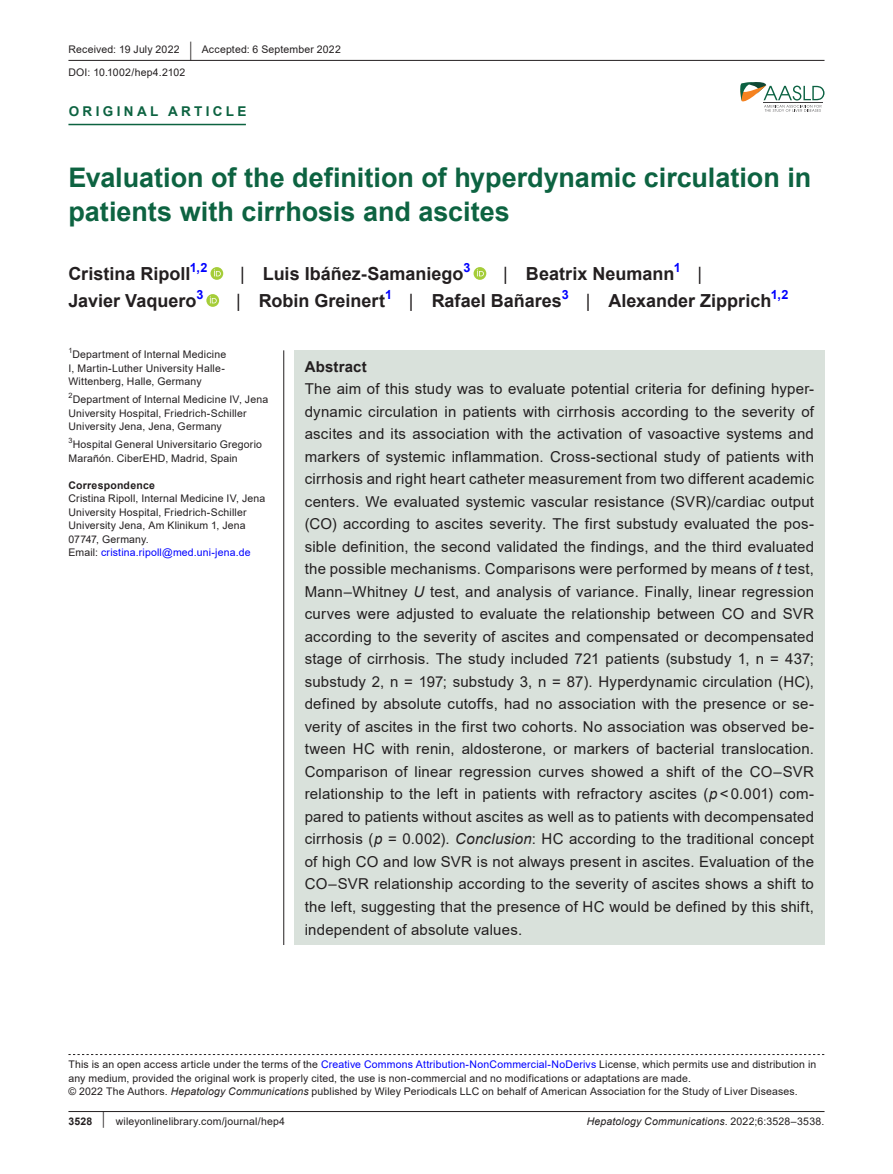
<style>
.page{position:relative;width:893px;height:1174px;background:#fff}
.page>*{position:absolute;margin:0;border:0;box-sizing:border-box;transform-origin:0 0}
.t1{font:700 27px/34.5px "Arial";color:#0d6341}
.t2{font:700 18px "Arial";color:#231f20}
.t3{font:18px "Arial";color:#231f20}
.t4{font:15px/22.5px "Arial";letter-spacing:.015em;color:#231f20;text-align:justify}
.t5{font:700 15px "Arial";letter-spacing:.01em;color:#231f20}
.t6{font:700 13.5px "Arial";letter-spacing:.25em;color:#0d6341}
.t7{font:700 12.6px "Arial";color:#00f}
.t8{font:10.5px/13.5px "Arial";letter-spacing:.015em;color:#231f20}
.t9{font:italic 10.5px "Arial";letter-spacing:.015em;color:#231f20}
.t10{font:700 10.5px "Arial";letter-spacing:.02em;color:#231f20}
.s1{font-size:19.5px}
.s2{font-weight:400}
.s3{color:#00f}
.s4{font-style:italic}
.s5{font-weight:700}
.s6{font-size:17.4px}
.s7{font-style:normal}
</style>
<div class="page">
<hr style="left:68px;top:1111px;width:756px;height:1px;background:#231f20">
<svg style="left:740px;top:82px;width:84px;height:30px"></svg>
<hr style="left:68px;top:60px;width:756px;height:1px;background:#231f20">
<hr style="left:68px;top:124px;width:178px;height:1px;background:#0d6341">
<svg style="left:210px;top:267px;width:13px;height:13px"></svg>
<svg style="left:214px;top:269px;width:7px;height:7px"></svg>
<svg style="left:474px;top:267px;width:12px;height:13px"></svg>
<svg style="left:477px;top:269px;width:7px;height:7px"></svg>
<svg style="left:206px;top:294px;width:13px;height:13px"></svg>
<svg style="left:210px;top:296px;width:7px;height:7px"></svg>
<svg style="left:68px;top:1054px;width:756px;height:1px"></svg>
<div style="left:294px;top:350px;width:530px;height:595px;background:#d9e1db"></div>
<hr style="left:283px;top:350px;width:1px;height:595px;background:#231f20">
<p class="t8" style="left:68px;top:38px;width:274px;line-height:22.5px">Received: 19 July 2022 <span class="s1">|</span> Accepted: 6 September 2022<br>DOI: 10.1002/hep4.2102</p>
<p class="t6" style="left:69px;top:102px;width:179px">ORIGINAL ARTICLE</p>
<h1 class="t1" style="left:68px;top:160px;width:744px">Evaluation of the definition of hyperdynamic circulation in patients with cirrhosis and ascites</h1>
<p class="t2" style="left:68px;top:261px;width:124px">Cristina Ripoll</p>
<p class="t7" style="left:190px;top:258px;width:19px">1,2</p>
<p class="t2" style="left:240px;top:261px;width:225px"><span class="s2">|</span> Luis Ibáñez-Samaniego</p>
<p class="t7" style="left:464px;top:258px;width:9px">3</p>
<p class="t2" style="left:503px;top:261px;width:173px"><span class="s2">|</span> Beatrix Neumann</p>
<p class="t7" style="left:674px;top:258px;width:9px">1</p>
<p class="t3" style="left:698px;top:261px;width:6px">|</p>
<p class="t2" style="left:68px;top:288px;width:129px">Javier Vaquero</p>
<p class="t7" style="left:196px;top:285px;width:9px">3</p>
<p class="t2" style="left:236px;top:288px;width:151px"><span class="s2">|</span> Robin Greinert</p>
<p class="t7" style="left:385px;top:285px;width:9px">1</p>
<p class="t2" style="left:409px;top:288px;width:154px"><span class="s2">|</span> Rafael Bañares</p>
<p class="t7" style="left:562px;top:285px;width:9px">3</p>
<p class="t2" style="left:586px;top:288px;width:187px"><span class="s2">|</span> Alexander Zipprich</p>
<p class="t7" style="left:771px;top:285px;width:19px">1,2</p>
<p class="t8" style="left:68px;top:347px;width:159px"><sup>1</sup>Department of Internal Medicine<br>I, Martin-Luther University Halle-<br>Wittenberg, Halle, Germany</p>
<p class="t8" style="left:68px;top:392px;width:201px"><sup>2</sup>Department of Internal Medicine IV, Jena<br>University Hospital, Friedrich-Schiller<br>University Jena, Jena, Germany</p>
<p class="t8" style="left:68px;top:437px;width:195px"><sup>3</sup>Hospital General Universitario Gregorio<br>Marañón. CiberEHD, Madrid, Spain</p>
<p class="t10" style="left:68px;top:477px;width:88px">Correspondence</p>
<p class="t8" style="left:68px;top:491px;width:198px">Cristina Ripoll, Internal Medicine IV, Jena University Hospital, Friedrich-Schiller University Jena, Am Klinikum 1, Jena 07747, Germany.<br>Email: <span class="s3">cristina.ripoll@med.uni-jena.de</span></p>
<p class="t5" style="left:305px;top:356px;width:64px">Abstract</p>
<p class="t4" style="left:305px;top:378px;width:511px">The aim of this study was to evaluate potential criteria for defining hyper&shy;dynamic circulation in patients with cirrhosis according to the severity of ascites and its association with the activation of vasoactive systems and markers of systemic inflammation. Cross-sectional study of patients with cirrhosis and right heart catheter measurement from two different academic centers. We evaluated systemic vascular resistance (SVR)/cardiac output (CO) according to ascites severity. The first substudy evaluated the pos&shy;sible definition, the second validated the findings, and the third evaluated the possible mechanisms. Comparisons were performed by means of <span class="s4">t</span> test, Mann–Whitney <span class="s4">U</span> test, and analysis of variance. Finally, linear regression curves were adjusted to evaluate the relationship between CO and SVR according to the severity of ascites and compensated or decompensated stage of cirrhosis. The study included 721 patients (substudy 1, n = 437; substudy 2, n = 197; substudy 3, n = 87). Hyperdynamic circulation (HC), defined by absolute cutoffs, had no association with the presence or se&shy;verity of ascites in the first two cohorts. No association was observed be&shy;tween HC with renin, aldosterone, or markers of bacterial translocation.<br>Comparison of linear regression curves showed a shift of the CO–SVR relationship to the left in patients with refractory ascites (<span class="s4">p</span> &lt; 0.001) com&shy;pared to patients without ascites as well as to patients with decompensated cirrhosis (<span class="s4">p</span> = 0.002). <span class="s4">Conclusion</span>: HC according to the traditional concept of high CO and low SVR is not always present in ascites. Evaluation of the CO–SVR relationship according to the severity of ascites shows a shift to the left, suggesting that the presence of HC would be defined by this shift, independent of absolute values.</p>
<p class="t8" style="left:68px;top:1057px;width:749px">This is an open access article under the terms of the <span class="s3">Creative Commons Attribution-NonCommercial-NoDerivs</span> License, which permits use and distribution in any medium, provided the original work is properly cited, the use is non-commercial and no modifications or adaptations are made.<br>© 2022 The Authors. <span class="s4">Hepatology Communications</span> published by Wiley Periodicals LLC on behalf of American Association for the Study of Liver Diseases.</p>
<p class="t8" style="left:68px;top:1114px;width:218px"><span class="s5">3528</span> <span class="s6">|</span> wileyonlinelibrary.com/journal/hep4</p>
<p class="t9" style="left:587px;top:1115px;width:239px">Hepatology Communications<span class="s7">. 2022;6:3528–3538.</span></p>
</div>
